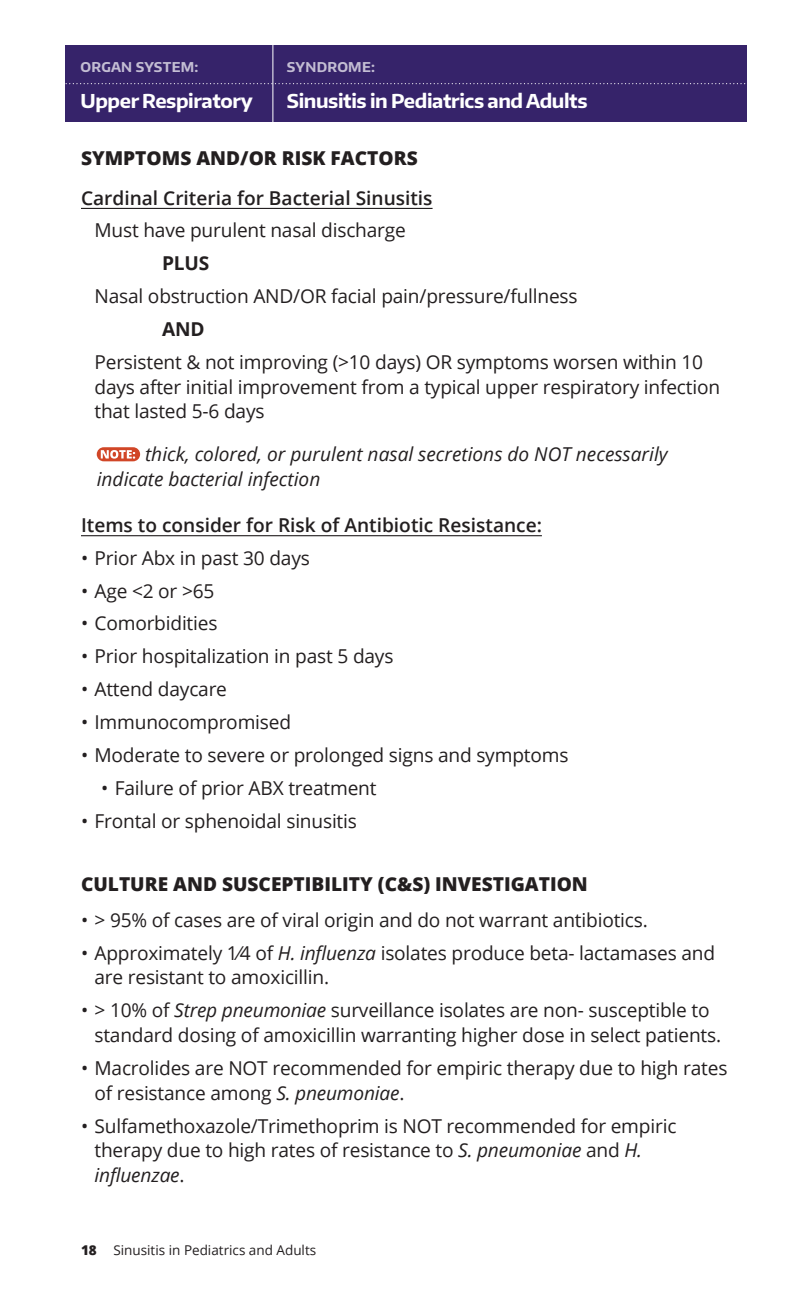
<style>
.page{position:relative;width:810px;height:1296px;background:#fff}
.page>*{position:absolute;margin:0;border:0;box-sizing:border-box;transform-origin:0 0}
.Text_bullets{font:19.12px/24.8px "Open Sans";letter-spacing:-.01em;color:#231f20}
.Note-Update{font:italic 19.12px/24.8px "Open Sans";color:#231f20}
.H1{font:800 19.12px "Open Sans";color:#231f20}
.t1{font:700 19.12px "Encode Sans Normal";letter-spacing:-.02em;color:#fff}
.H2b{font:600 19.12px "Open Sans";color:#231f20}
.H2a{font:600 19.12px "Open Sans";color:#231f20}
.Text_bullets-2{font:700 19.12px "Open Sans";letter-spacing:-.01em;color:#231f20}
.t2{font:13.5px "Open Sans";color:#231f20}
.t3{font:700 13.5px "Encode Sans Normal";letter-spacing:.02em;color:#c3bdd3}
.t4{font:800 13.5px "Open Sans";color:#231f20}
.s1{font-style:italic}
</style>
<div class="page">
<hr style="left:81px;top:208px;width:352px;height:1px;background:#231f20">
<hr style="left:81px;top:535px;width:461px;height:1px;background:#231f20">
<div style="left:97px;top:447px;width:43px;height:14px;background:#d14627;border-radius:7px"></div>
<svg style="left:101px;top:450px;width:34px;height:9px"></svg>
<div style="left:65px;top:46px;width:682px;height:76px;background:#36236a"></div>
<svg style="left:65px;top:83px;width:681px;height:1px"></svg>
<hr style="left:273px;top:44px;width:1px;height:89px;background:#fff">
<p class="t3" style="left:80px;top:58px;width:120px">ORGAN SYSTEM:</p>
<p class="t1" style="left:80px;top:88px;width:174px">Upper Respiratory</p>
<p class="t3" style="left:287px;top:58px;width:90px">SYNDROME:</p>
<p class="t1" style="left:287px;top:88px;width:302px">Sinusitis in Pediatrics and Adults</p>
<p class="H1" style="left:81px;top:144px;width:338px">SYMPTOMS AND/OR RISK FACTORS</p>
<p class="H2a" style="left:81px;top:185px;width:353px">Cardinal Criteria for Bacterial Sinusitis</p>
<p class="Text_bullets" style="left:95px;top:218px;width:313px">Must have purulent nasal discharge</p>
<p class="Text_bullets-2" style="left:162px;top:250px;width:49px">PLUS</p>
<p class="Text_bullets" style="left:95px;top:283px;width:485px">Nasal obstruction AND/OR facial pain/pressure/fullness</p>
<p class="Text_bullets-2" style="left:162px;top:316px;width:44px">AND</p>
<p class="Text_bullets" style="left:94px;top:349px;width:627px">Persistent &amp; not improving (&gt;10 days) OR symptoms worsen within 10 days after initial improvement from a typical upper respiratory infection that lasted 5-6 days</p>
<p class="Note-Update" style="left:97px;top:442px;width:573px;text-indent:48px">thick, colored, or purulent nasal secretions do NOT necessarily indicate bacterial infection</p>
<p class="H2b" style="left:81px;top:512px;width:462px">Items to consider for Risk of Antibiotic Resistance:</p>
<p class="Text_bullets" style="left:81px;top:545px;width:230px">• Prior Abx in past 30 days</p>
<p class="Text_bullets" style="left:81px;top:578px;width:135px">• Age &lt;2 or &gt;65</p>
<p class="Text_bullets" style="left:81px;top:611px;width:138px">• Comorbidities</p>
<p class="Text_bullets" style="left:81px;top:644px;width:314px">• Prior hospitalization in past 5 days</p>
<p class="Text_bullets" style="left:81px;top:676px;width:148px">• Attend daycare</p>
<p class="Text_bullets" style="left:81px;top:709px;width:212px">• Immunocompromised</p>
<p class="Text_bullets" style="left:81px;top:742px;width:489px">• Moderate to severe or prolonged signs and symptoms</p>
<p class="Text_bullets" style="left:101px;top:775px;width:277px">• Failure of prior ABX treatment</p>
<p class="Text_bullets" style="left:81px;top:808px;width:277px">• Frontal or sphenoidal sinusitis</p>
<p class="H1" style="left:81px;top:869px;width:508px">CULTURE AND SUSCEPTIBILITY (C&amp;S) INVESTIGATION</p>
<p class="Text_bullets" style="left:81px;top:907px;width:568px">• &gt; 95% of cases are of viral origin and do not warrant antibiotics.</p>
<p class="Text_bullets" style="left:94px;top:940px;width:622px;text-indent:-14px">• Approximately 1⁄4 of <span class="s1">H. influenza</span> isolates produce beta- lactamases and are resistant to amoxicillin.</p>
<p class="Text_bullets" style="left:94px;top:998px;width:628px;text-indent:-14px">• &gt; 10% of <span class="s1">Strep pneumoniae</span> surveillance isolates are non- susceptible to standard dosing of amoxicillin warranting higher dose in select patients.</p>
<p class="Text_bullets" style="left:94px;top:1055px;width:635px;text-indent:-14px">• Macrolides are NOT recommended for empiric therapy due to high rates of resistance among <span class="s1">S. pneumoniae</span>.</p>
<p class="Text_bullets" style="left:94px;top:1113px;width:583px;text-indent:-14px">• Sulfamethoxazole/Trimethoprim is NOT recommended for empiric therapy due to high rates of resistance to <span class="s1">S. pneumoniae</span> and <span class="s1">H. influenzae</span>.</p>
<p class="t4" style="left:81px;top:1240px;width:17px">18</p>
<p class="t2" style="left:113px;top:1241px;width:204px">Sinusitis in Pediatrics and Adults</p>
</div>
